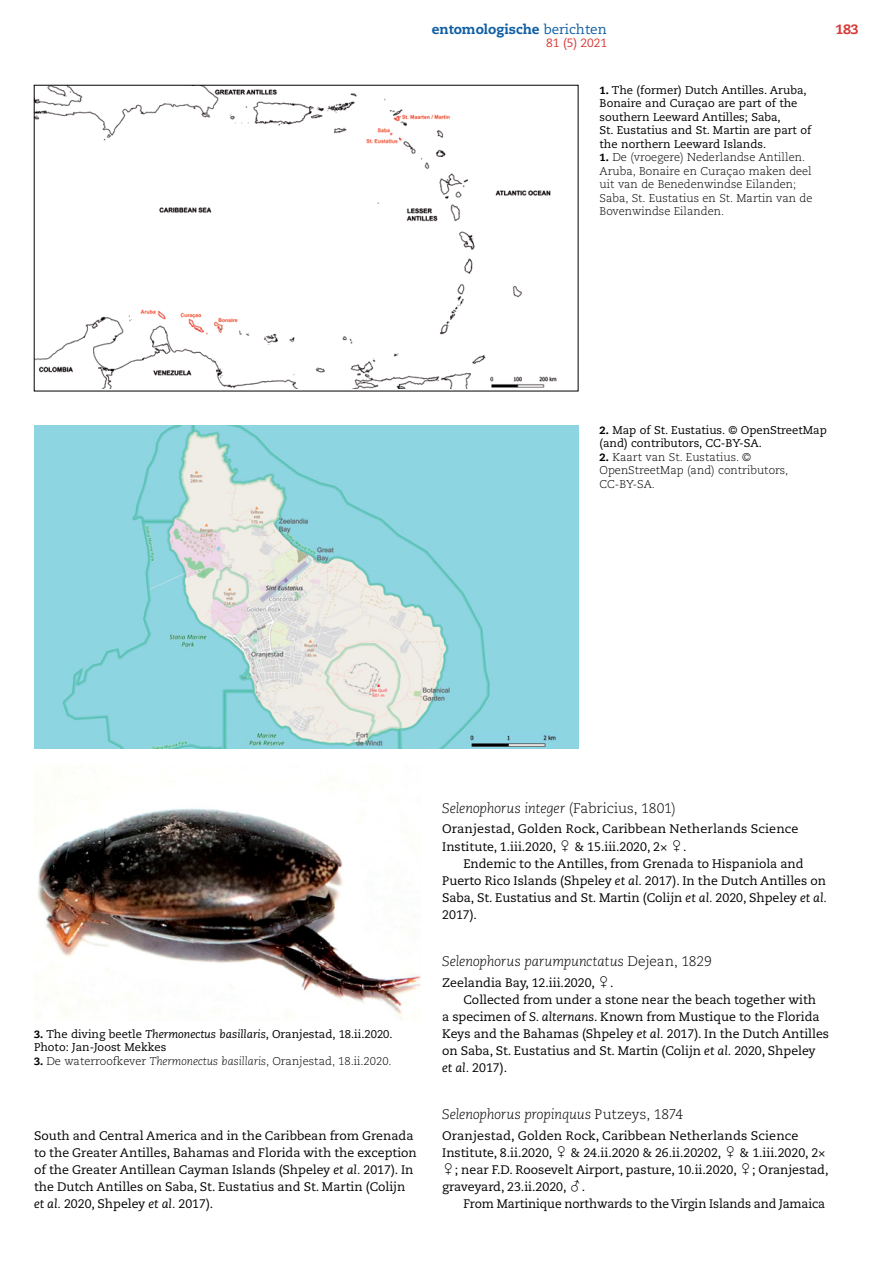
<style>
.page{position:relative;width:893px;height:1263px;background:#fff}
.page>*{position:absolute;margin:0;border:0;box-sizing:border-box;transform-origin:0 0}
.t1{font:italic 300 13.8px "Caecilia LT Std";letter-spacing:-.01em;color:#000}
.t2{font:800 13.5px "Caecilia LT Std";color:#115fa4}
.t3{font:800 13.5px "Caecilia LT Std";color:#d93a37}
.t4{font:12.3px/17px "Caecilia LT Std";color:#000}
.t5{font:12px "Caecilia LT Std";color:#d93a37}
.t6{font:11.25px/13.5px "Caecilia LT Std";color:#000}
.t7{font:300 11.25px/13.5px "Caecilia LT Std";color:#000}
.s1{font-weight:400}
.s2{font-weight:800;font-size:10.5px}
.s3{font-style:italic}
.s4{font-style:normal}
.s5{font-family:"Universal Newswith Comm Pi";font-size:15px}
</style>
<div class="page">
<img style="left:34px;top:425px;width:544px;height:323px">
<img style="left:36px;top:87px;width:521px;height:301px">
<img style="left:37px;top:769px;width:384px;height:251px">
<p class="t2" style="left:432px;top:21px;width:177px">entomologische <span class="s1">berichten</span></p>
<p class="t3" style="left:835px;top:21px;width:25px">183</p>
<p class="t5" style="left:546px;top:36px;width:62px">81 (5) 2021</p>
<p class="t6" style="left:600px;top:83px;width:213px"><span class="s2">1.</span> The (former) Dutch Antilles. Aruba, Bonaire and Curaçao are part of the southern Leeward Antilles; Saba,<br>St. Eustatius and St. Martin are part of the northern Leeward Islands.</p>
<p class="t7" style="left:600px;top:151px;width:214px"><span class="s2">1.</span> De (vroegere) Nederlandse Antillen.<br>Aruba, Bonaire en Curaçao maken deel uit van de Benedenwindse Eilanden; Saba, St. Eustatius en St. Martin van de Bovenwindse Eilanden.</p>
<p class="t6" style="left:600px;top:423px;width:229px"><span class="s2">2.</span> Map of St. Eustatius. © OpenStreetMap (and) contributors, CC-BY-SA.</p>
<p class="t7" style="left:600px;top:450px;width:190px"><span class="s2">2.</span> Kaart van St. Eustatius. ©<br>OpenStreetMap (and) contributors,<br>CC-BY-SA.</p>
<p class="t6" style="left:34px;top:1027px;width:360px"><span class="s2">3.</span> The diving beetle <span class="s3">Thermonectus basillaris</span>, Oranjestad, 18.ii.2020.<br>Photo: Jan-Joost Mekkes</p>
<p class="t7" style="left:34px;top:1054px;width:359px"><span class="s2">3.</span> De waterroofkever <span class="s3">Thermonectus basillaris</span>, Oranjestad, 18.ii.2020.</p>
<p class="t4" style="left:34px;top:1127px;width:384px">South and Central America and in the Caribbean from Grenada to the Greater Antilles, Bahamas and Florida with the exception of the Greater Antillean Cayman Islands (Shpeley <span class="s3">et al.</span> 2017). In the Dutch Antilles on Saba, St. Eustatius and St. Martin (Colijn <span class="s3">et al.</span> 2020, Shpeley <span class="s3">et al.</span> 2017).</p>
<p class="t1" style="left:442px;top:800px;width:235px">Selenophorus integer <span class="s4">(Fabricius, 1801)</span></p>
<p class="t4" style="left:442px;top:821px;width:358px">Oranjestad, Golden Rock, Caribbean Netherlands Science<br>Institute, 1.iii.2020, <span class="s5">/</span> &amp; 15.iii.2020, 2× <span class="s5">/</span>.</p>
<p class="t4" style="left:442px;top:855px;width:386px;text-indent:21px">Endemic to the Antilles, from Grenada to Hispaniola and Puerto Rico Islands (Shpeley <span class="s3">et al.</span> 2017). In the Dutch Antilles on Saba, St. Eustatius and St. Martin (Colijn <span class="s3">et al.</span> 2020, Shpeley <span class="s3">et al.<br></span>2017).</p>
<p class="t1" style="left:442px;top:953px;width:271px">Selenophorus parumpunctatus <span class="s4">Dejean, 1829</span></p>
<p class="t4" style="left:442px;top:974px;width:173px">Zeelandia Bay, 12.iii.2020, <span class="s5">/</span>.</p>
<p class="t4" style="left:463px;top:991px;width:354px">Collected from under a stone near the beach together with</p>
<p class="t4" style="left:442px;top:1008px;width:379px">a specimen of <span class="s3">S. alternans</span>. Known from Mustique to the Florida</p>
<p class="t4" style="left:442px;top:1025px;width:388px">Keys and the Bahamas (Shpeley <span class="s3">et al.</span> 2017). In the Dutch Antilles</p>
<p class="t4" style="left:442px;top:1042px;width:375px">on Saba, St. Eustatius and St. Martin (Colijn <span class="s3">et al.</span> 2020, Shpeley</p>
<p class="t4" style="left:442px;top:1059px;width:66px"><span class="s3">et al.</span> 2017).</p>
<p class="t1" style="left:442px;top:1106px;width:243px">Selenophorus propinquus <span class="s4">Putzeys, 1874</span></p>
<p class="t4" style="left:442px;top:1127px;width:388px">Oranjestad, Golden Rock, Caribbean Netherlands Science Institute, 8.ii.2020, <span class="s5">/</span> &amp; 24.ii.2020 &amp; 26.ii.20202, <span class="s5">/</span> &amp; 1.iii.2020, 2× <span class="s5">/</span>; near F.D. Roosevelt Airport, pasture, 10.ii.2020, <span class="s5">/</span>; Oranjestad, graveyard, 23.ii.2020, <span class="s5">?</span>.</p>
<p class="t4" style="left:463px;top:1195px;width:363px">From Martinique northwards to the Virgin Islands and Jamaica</p>
</div>
